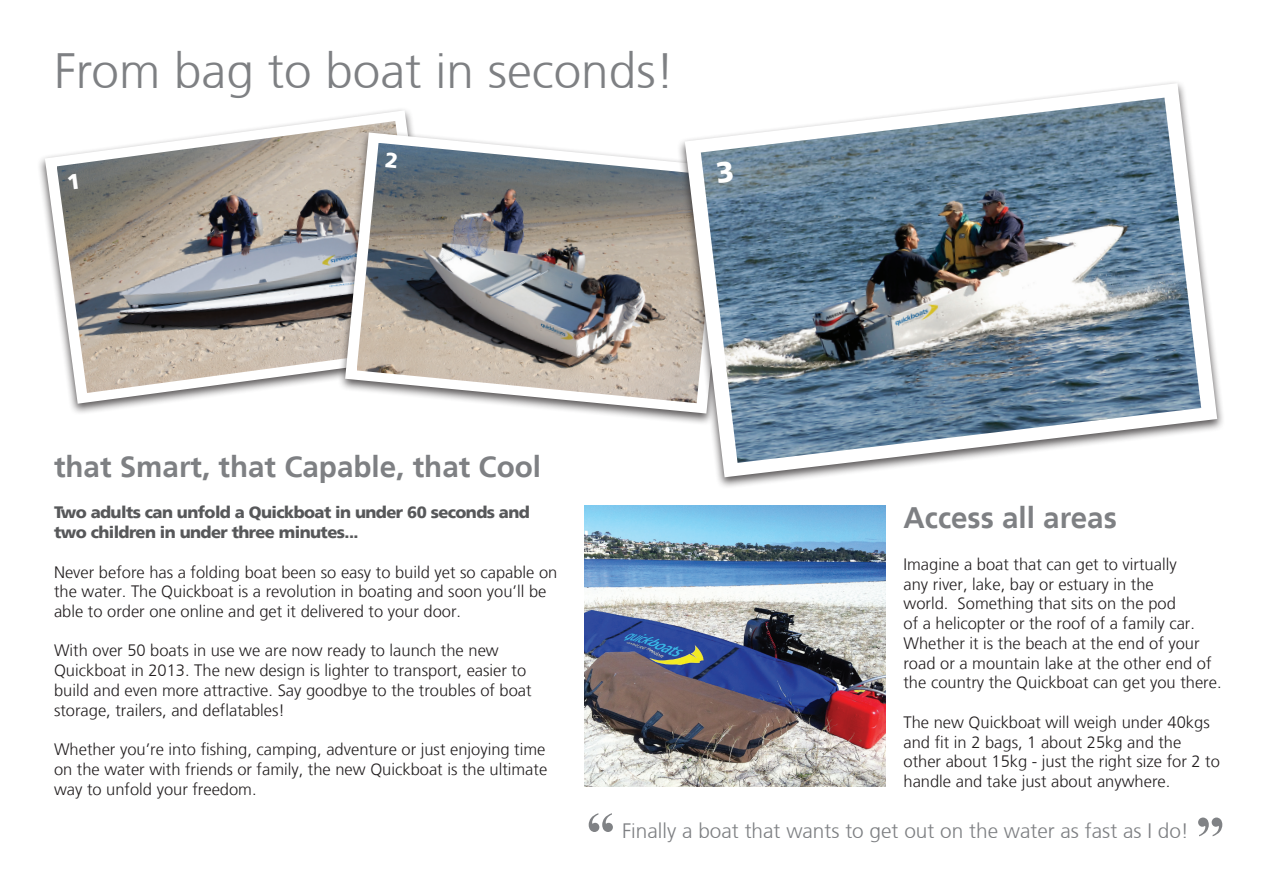
<style>
.page{position:relative;width:1263px;height:893px;background:#fff}
.page>*{position:absolute;margin:0;border:0;box-sizing:border-box;transform-origin:0 0}
.t1{font:700 57.6px "Times New Roman";color:#808285}
.t2{font:300 49.5px "Frutiger CE";color:#7e8083}
.t3{font:700 29.55px "Frutiger LT";color:#7e8083}
.t4{font:300 20.85px "Frutiger CE";color:#7e8083}
.t5{font:300 16.5px/19.8px "Frutiger LT";color:#231f20}
.t6{font:900 16.5px/19.8px "Frutiger LT";letter-spacing:-.035em;color:#57585a}
</style>
<div class="page">
<div style="left:37px;top:107px;width:408px;height:309px;background:#231f20;opacity:.75"></div>
<svg style="left:45px;top:110px;width:392px;height:294px"></svg>
<img style="left:57px;top:121px;width:369px;height:272px">
<div style="left:337px;top:129px;width:401px;height:296px;background:#231f20;opacity:.75"></div>
<svg style="left:345px;top:132px;width:332px;height:281px"></svg>
<img style="left:357px;top:143px;width:320px;height:260px">
<div style="left:677px;top:80px;width:548px;height:409px;background:#231f20;opacity:.75"></div>
<svg style="left:685px;top:83px;width:532px;height:394px"></svg>
<img style="left:701px;top:98px;width:500px;height:365px">
<img style="left:585px;top:506px;width:300px;height:281px">
<svg style="left:68px;top:174px;width:10px;height:16px"></svg>
<svg style="left:385px;top:152px;width:12px;height:17px"></svg>
<svg style="left:716px;top:161px;width:17px;height:23px"></svg>
<h2 class="t2" style="left:54px;top:42px;width:622px">From bag to boat in seconds!</h2>
<h3 class="t3" style="left:54px;top:449px;width:489px">that Smart, that Capable, that Cool</h3>
<p class="t6" style="left:54px;top:503px;width:477px">Two adults can unfold a Quickboat in under 60 seconds and two children in under three minutes...</p>
<p class="t5" style="left:54px;top:562px;width:505px">Never before has a folding boat been so easy to build yet so capable on the water. The Quickboat is a revolution in boating and soon you’ll be able to order one online and get it delivered to your door.</p>
<p class="t5" style="left:54px;top:641px;width:479px">With over 50 boats in use we are now ready to launch the new Quickboat in 2013. The new design is lighter to transport, easier to build and even more attractive. Say goodbye to the troubles of boat storage, trailers, and deflatables!</p>
<p class="t5" style="left:54px;top:740px;width:495px;text-align:justify">Whether you’re into fishing, camping, adventure or just enjoying time on the water with friends or family, the new Quickboat is the ultimate way to unfold your freedom.</p>
<h3 class="t3" style="left:903px;top:500px;width:215px">Access all areas</h3>
<p class="t5" style="left:903px;top:555px;width:320px">Imagine a boat that can get to virtually<br>any river, lake, bay or estuary in the<br>world. Something that sits on the pod<br>of a helicopter or the roof of a family car.<br>Whether it is the beach at the end of your road or a mountain lake at the other end of the country the Quickboat can get you there.</p>
<p class="t5" style="left:903px;top:712px;width:318px">The new Quickboat will weigh under 40kgs and fit in 2 bags, 1 about 25kg and the other about 15kg - just the right size for 2 to handle and take just about anywhere.</p>
<h1 class="t1" style="left:586px;top:793px;width:30px">“</h1>
<h1 class="t1" style="left:1224px;top:856px;width:30px;rotate:-180deg">“</h1>
<p class="t4" style="left:622px;top:818px;width:568px">Finally a boat that wants to get out on the water as fast as I do!</p>
</div>
